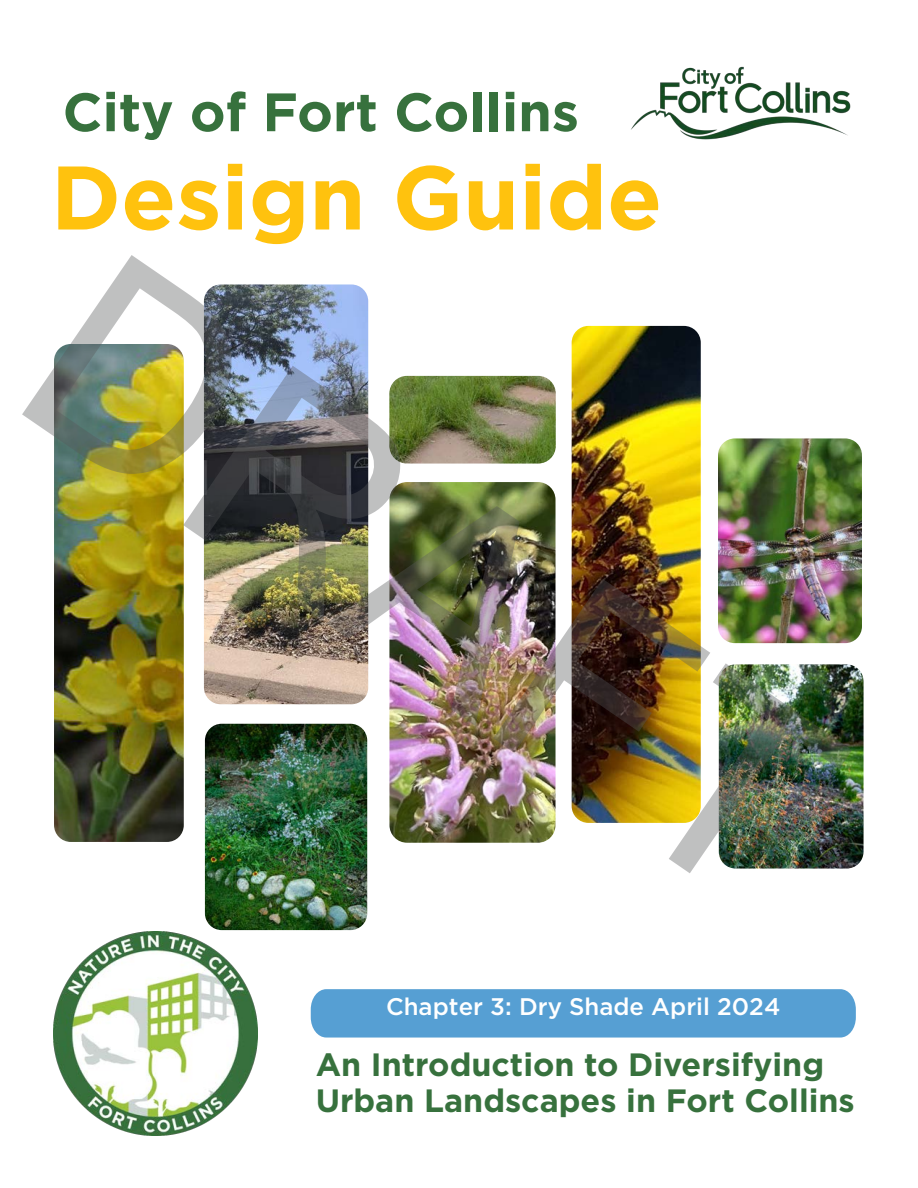
<style>
.page{position:relative;width:918px;height:1188px;background:#fff}
.page>*{position:absolute;margin:0;border:0;box-sizing:border-box;transform-origin:0 0}
.Chapter_Head_Introduction{font:700 90px "Gotham";color:#ffc20e}
.Fun_Fact_Text{font:700 54px "Gotham";color:#37713d}
.Chapter_Head_Introduction-2{font:700 32.25px/36px "Gotham";color:#37713d}
.t1{font:500 24px "Gotham";color:#fff}
</style>
<div class="page">
<img style="left:852px;top:440px;width:9px;height:202px">
<div style="left:713px;top:434px;width:154px;height:214px;border:5px solid #fff;border-radius:19px"></div>
<img style="left:206px;top:873px;width:160px;height:56px">
<div style="left:200px;top:719px;width:172px;height:216px;border:5px solid #fff;border-radius:19px"></div>
<img style="left:852px;top:666px;width:10px;height:201px">
<div style="left:714px;top:660px;width:154px;height:213px;border:5px solid #fff;border-radius:19px"></div>
<img style="left:54px;top:932px;width:203px;height:203px">
<img style="left:631px;top:66px;width:220px;height:74px">
<img style="left:22px;top:255px;width:830px;height:618px">
<div style="left:311px;top:989px;width:545px;height:49px;background:#569fd3"></div>
<p class="Fun_Fact_Text" style="left:63px;top:76px;width:518px">City of Fort Collins</p>
<p class="Chapter_Head_Introduction" style="left:51px;top:138px;width:613px">Design Guide</p>
<p class="t1" style="left:386px;top:991px;width:396px">Chapter 3: Dry Shade April 2024</p>
<p class="Chapter_Head_Introduction-2" style="left:316px;top:1046px;width:541px">An Introduction to Diversifying<br>Urban Landscapes in Fort Collins</p>
</div>
